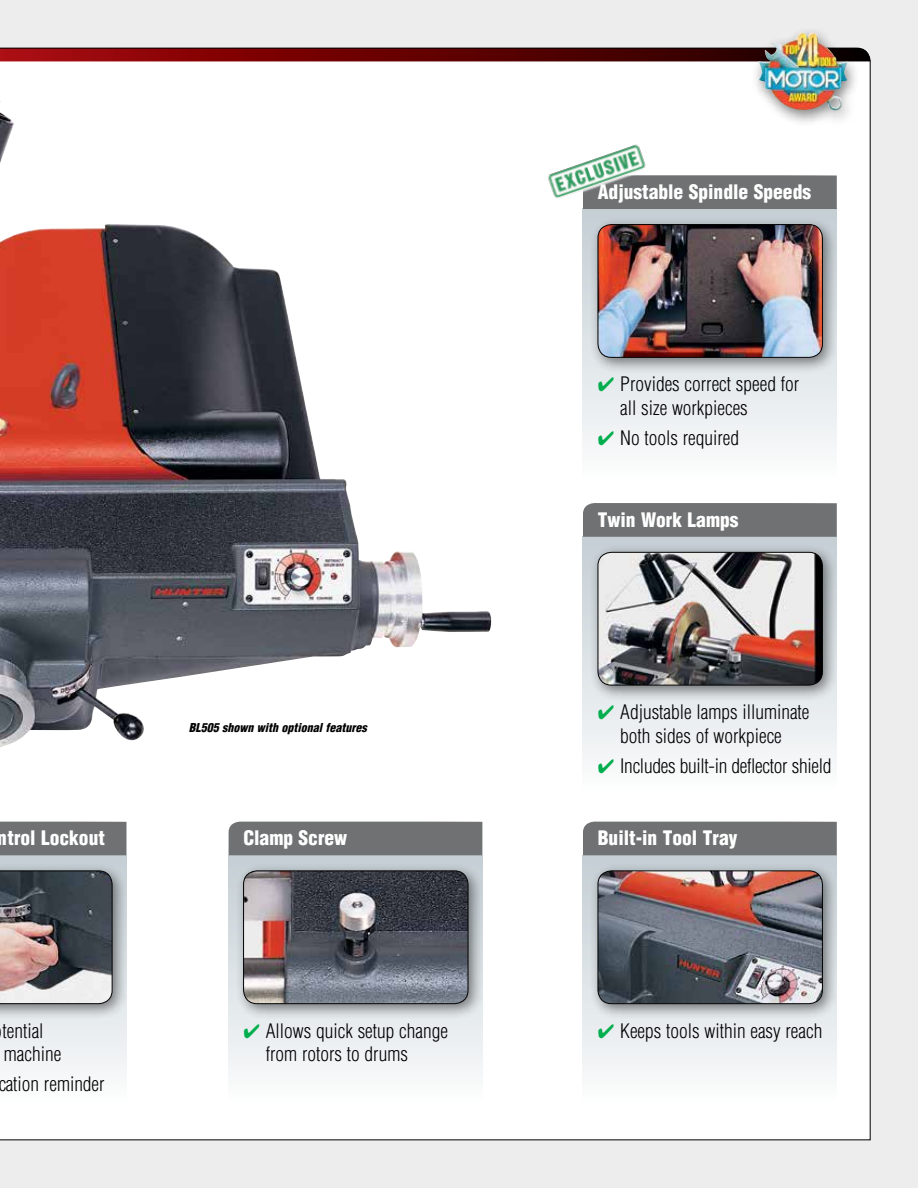
<style>
.page{position:relative;width:918px;height:1188px;background:#ededee}
.page>*{position:absolute;margin:0;border:0;box-sizing:border-box;transform-origin:0 0}
.t1{font:300 condensed 19.5px/23.4px "Helvetica";color:#000}
.t2{font:900 condensed 19.5px "Helvetica";color:#fff}
.t3{font:italic 900 condensed 12px "Helvetica";color:#000}
.s1{color:#00ae4d}
</style>
<div class="page">
<div style="left:0;top:48px;width:871px;height:1092px;background:#fff"></div>
<img style="left:0;top:101px;width:491px;height:646px">
<div style="left:583px;top:209px;width:254px;height:272px;background:linear-gradient(to bottom,#c3cdd3,#fbfcfc)"></div>
<div style="left:590px;top:216px;width:249px;height:157px;background:#000;opacity:.5"></div>
<img style="left:598px;top:225px;width:224px;height:132px">
<div style="left:598px;top:224px;width:225px;height:134px;border:1px solid #000;border-radius:14px"></div>
<svg style="left:543px;top:139px;width:294px;height:70px;background:#bbbbbc"></svg>
<img style="left:545px;top:142px;width:104px;height:59px">
<div style="left:583px;top:537px;width:254px;height:254px;background:linear-gradient(to bottom,#c3cdd4,#fafcfc)"></div>
<div style="left:583px;top:503px;width:254px;height:34px;background:#707172"></div>
<div style="left:590px;top:544px;width:249px;height:157px;background:#000;opacity:.5"></div>
<img style="left:598px;top:552px;width:224px;height:133px">
<div style="left:598px;top:552px;width:225px;height:133px;border:1px solid #000;border-radius:14px"></div>
<svg style="left:0;top:855px;width:126px;height:248px"></svg>
<div style="left:0;top:822px;width:126px;height:33px;background:#707172"></div>
<div style="left:0;top:863px;width:128px;height:157px;background:#000;opacity:.5"></div>
<img style="left:0;top:871px;width:112px;height:133px">
<div style="left:229px;top:855px;width:253px;height:248px;background:linear-gradient(to bottom,#c3cdd3,#fafcfc)"></div>
<div style="left:229px;top:822px;width:253px;height:33px;background:#707172"></div>
<div style="left:235px;top:863px;width:249px;height:157px;background:#000;opacity:.5"></div>
<img style="left:244px;top:871px;width:224px;height:133px">
<div style="left:243px;top:871px;width:225px;height:133px;border:1px solid #000;border-radius:14px"></div>
<div style="left:583px;top:855px;width:254px;height:248px;background:linear-gradient(to bottom,#c3cdd3,#fafcfc)"></div>
<div style="left:583px;top:822px;width:254px;height:33px;background:#707172"></div>
<div style="left:590px;top:863px;width:249px;height:157px;background:#000;opacity:.5"></div>
<img style="left:598px;top:871px;width:224px;height:133px">
<div style="left:598px;top:871px;width:225px;height:133px;border:1px solid #000;border-radius:14px"></div>
<div style="left:750px;top:26px;width:111px;height:101px;background:#000;opacity:.5"></div>
<img style="left:758px;top:33px;width:58px;height:51px">
<p class="t2" style="left:-2px;top:826px;width:109px">ntrol Lockout</p>
<p class="t1" style="left:2px;top:1019px;width:60px">tential machine</p>
<p class="t1" style="left:-2px;top:1072px;width:108px">cation reminder</p>
<p class="t3" style="left:189px;top:720px;width:179px">BL505 shown with optional features</p>
<p class="t2" style="left:243px;top:826px;width:105px">Clamp Screw</p>
<p class="t1" style="left:266px;top:1019px;width:184px;text-indent:-23px"><span class="s1">✔</span> Allows quick setup change from rotors to drums</p>
<p class="t2" style="left:598px;top:180px;width:215px">Adjustable Spindle Speeds</p>
<p class="t1" style="left:620px;top:373px;width:180px;text-indent:-23px"><span class="s1">✔</span> Provides correct speed for all size workpieces</p>
<p class="t1" style="left:598px;top:426px;width:143px"><span class="s1">✔</span> No tools required</p>
<p class="t2" style="left:598px;top:507px;width:142px">Twin Work Lamps</p>
<p class="t1" style="left:598px;top:700px;width:213px;text-align:center"><span class="s1">✔</span> Adjustable lamps illuminate both sides of workpiece</p>
<p class="t1" style="left:598px;top:754px;width:235px"><span class="s1">✔</span> Includes built-in deflector shield</p>
<p class="t2" style="left:598px;top:826px;width:141px">Built-in Tool Tray</p>
<p class="t1" style="left:598px;top:1019px;width:226px"><span class="s1">✔</span> Keeps tools within easy reach</p>
</div>
